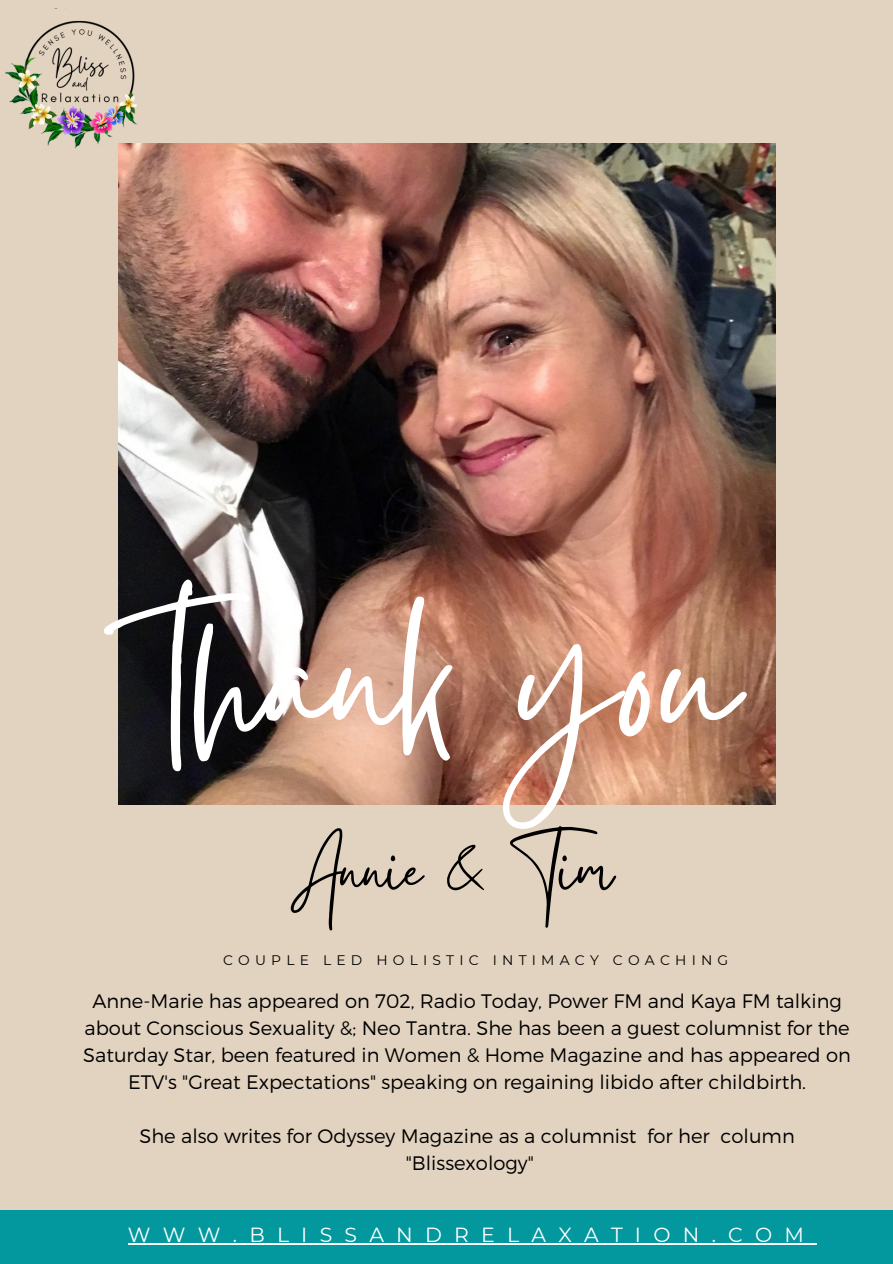
<style>
.page{position:relative;width:893px;height:1264px;background:#fff}
.page>*{position:absolute;margin:0;border:0;box-sizing:border-box;transform-origin:0 0}
.t1{font:226.05px "Gistesy";letter-spacing:.005em;color:#fff}
.t2{font:78px "Gistesy";color:#000}
.t3{font:20.4px "Montserrat";letter-spacing:.6em;color:#fff}
.t4{font:300 19.5px/27px "Montserrat";color:#000;text-align:center}
.t5{font:13.8px "Montserrat";letter-spacing:.375em;color:#000}
</style>
<div class="page">
<div style="left:0;top:0;width:892px;height:1263px;background:#e2d3c0"></div>
<img style="left:118px;top:143px;width:657px;height:661px">
<div style="left:0;top:1209px;width:892px;height:54px;background:#03989e"></div>
<img style="left:5px;top:8px;width:145px;height:145px">
<hr style="left:128px;top:1242px;width:688px;height:2px;background:#fff">
<p class="t1" style="left:167px;top:521px;width:571px">thank you</p>
<p class="t2" style="left:291px;top:816px;width:322px">Annie &amp; Tim</p>
<p class="t5" style="left:223px;top:951px;width:506px">COUPLE LED HOLISTIC INTIMACY COACHING</p>
<p class="t4" style="left:83px;top:986px;width:769px">Anne-Marie has appeared on 702, Radio Today, Power FM and Kaya FM talking about Conscious Sexuality &amp;; Neo Tantra. She has been a guest columnist for the Saturday Star, been featured in Women &amp; Home Magazine and has appeared on ETV's "Great Expectations" speaking on regaining libido after childbirth.</p>
<p class="t4" style="left:139px;top:1121px;width:656px">She also writes for Odyssey Magazine as a columnist for her column</p>
<p class="t4" style="left:406px;top:1148px;width:129px">"Blissexology"</p>
<p class="t3" style="left:128px;top:1222px;width:677px">WWW.BLISSANDRELAXATION.COM</p>
</div>
